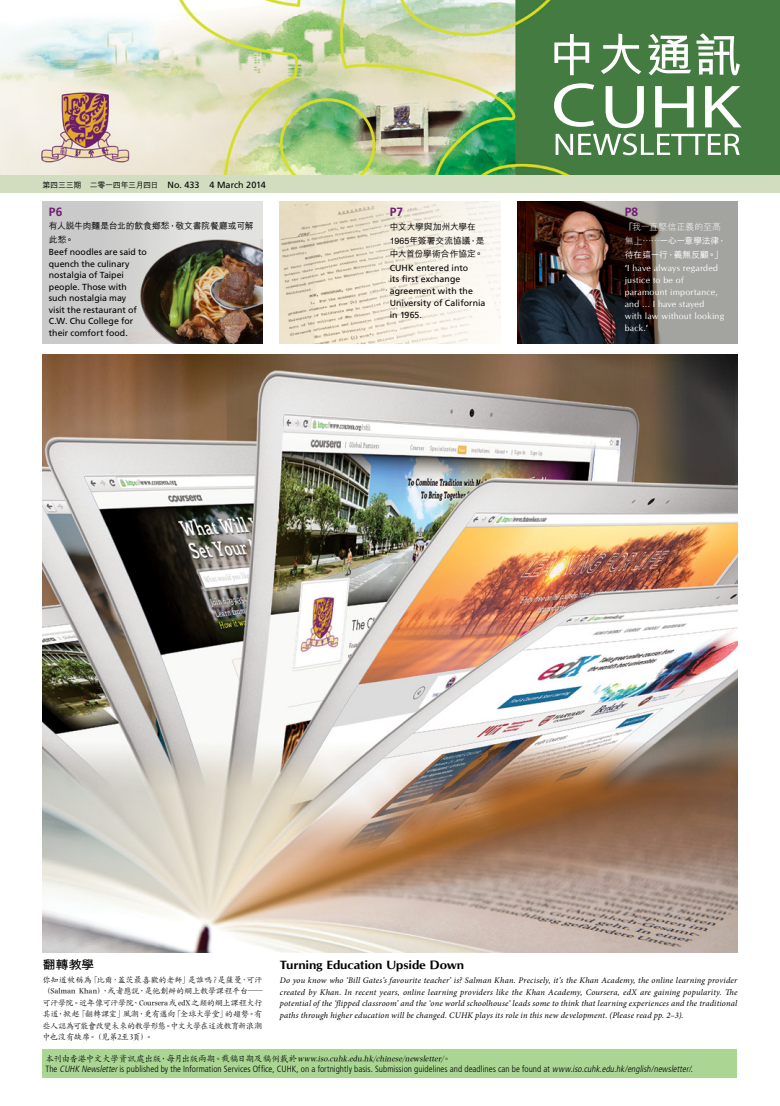
<style>
.page{position:relative;width:780px;height:1106px;background:#fff}
.page>*{position:absolute;margin:0;border:0;box-sizing:border-box;transform-origin:0 0}
.t1{font:700 12px "CG Omega";letter-spacing:-.01em;color:#000;scale:1.1 1}
.t2{font:700 12px "Frutiger";color:#6e1e6f}
.t3{font:700 12px "M Hei HK";color:#000;scale:1.1 1}
.t4{font:300 condensed 9px "Frutiger";letter-spacing:.005em;color:#000}
.t5{font:italic 500 9px "M Kai HK";color:#000}
.t6{font:9px "Frutiger";letter-spacing:.005em;color:#000}
.t7{font:300 9px "M Hei HK";letter-spacing:-.015em;color:#fff}
.t8{font:8.8px/11.5px "Frutiger";color:#000}
.t9{font:8.8px/11.9px "CG Omega";letter-spacing:.025em;color:#fff}
.t10{font:500 8.8px/13.6px "M Hei HK";letter-spacing:-.015em;color:#000}
.t11{font:500 8.8px/13.6px "M Hei HK";letter-spacing:-.015em;color:#fff}
.t12{font:italic 8.5px/11.5px "Minion Pro";letter-spacing:.02em;color:#000;text-align:justify}
.t13{font:500 8.5px/11.5px "M Kai HK";letter-spacing:-.085em;color:#000;text-align:justify}
.s1{font-family:"M Hei HK";font-weight:500;font-size:8px}
.s2{font-weight:500;font-size:8.8px}
.s3{font-weight:300;font-size:9px}
.s4{font-family:"Frutiger"}
.s5{font-style:normal}
.s6{font-style:italic}
</style>
<div class="page">
<img style="left:517px;top:201px;width:220px;height:142px">
<img style="left:43px;top:201px;width:220px;height:142px">
<img style="left:0;top:0;width:780px;height:176px">
<svg style="left:554px;top:33px;width:186px;height:43px"></svg>
<svg style="left:554px;top:83px;width:187px;height:72px"></svg>
<img style="left:280px;top:201px;width:220px;height:142px">
<div style="left:43px;top:1049px;width:694px;height:28px;background:#abd593"></div>
<img style="left:43px;top:354px;width:694px;height:598px">
<div style="left:0;top:176px;width:780px;height:17px;background:#d2ddc0"></div>
<p class="t6" style="left:43px;top:179px;width:225px"><span class="s1">第四三三期　二零一四年三月四日</span> No. 433 4 March 2014</p>
<h1 class="t2" style="left:49px;top:205px;width:15px">P6</h1>
<p class="t10" style="left:49px;top:218px;width:206px">有人說牛肉麵是台北的飲食鄉愁，敬文書院餐廳或可解此愁。</p>
<p class="t8" style="left:49px;top:246px;width:99px">Beef noodles are said to quench the culinary nostalgia of Taipei people. Those with such nostalgia may<br>visit the restaurant of<br>C.W. Chu College for their comfort food.</p>
<h1 class="t2" style="left:389px;top:205px;width:15px">P7</h1>
<p class="t10" style="left:389px;top:219px;width:96px">中文大學與加州大學在<br>1965年簽署交流協議，是中大首份學術合作協定。</p>
<p class="t8" style="left:389px;top:261px;width:97px;line-height:11.9px">CUHK entered into<br>its first exchange agreement with the<br>University of California in 1965.</p>
<h1 class="t2" style="left:624px;top:205px;width:15px">P8</h1>
<p class="t7" style="left:624px;top:221px;width:98px"><span class="s2">「</span>我一直堅信正義的至高</p>
<p class="t11" style="left:624px;top:233px;width:103px"><span class="s3">無上……</span>一心一意學法律，待在這一行，義無反顧。」</p>
<p class="t9" style="left:624px;top:262px;width:101px"><span class="s4">‘</span>I have always regarded justice to be of paramount importance, and … I have stayed<br>with law without looking back.<span class="s4">’</span></p>
<h1 class="t3" style="left:43px;top:955px;width:49px">翻轉教學</h1>
<p class="t13" style="left:43px;top:973px;width:222px">你知道被稱為「比爾．蓋茨最喜歡的老師」是誰嗎？是薩曼．可汗（Salman Khan），或者應說，是他創辦的網上教學課程平台─可汗學院。近年像可汗學院、Coursera 或 edX 之類的網上課程大行其道，掀起「翻轉課室」風潮，更有邁向「全球大學堂」的趨勢。有些人認為可能會改變未來的教學形態。中文大學在這波教育新浪潮中也沒有缺席。（見第2至3頁）。</p>
<h1 class="t1" style="left:280px;top:957px;width:169px">Turning Education Upside Down</h1>
<p class="t12" style="left:280px;top:974px;width:459px">Do you know who ‘Bill Gates’s favourite teacher’ is? Salman Khan. Precisely, it’s the Khan Academy, the online learning provider created by Khan. In recent years, online learning providers like the Khan Academy, Coursera, edX are gaining popularity. The potential of the ‘flipped classroom’ and the ‘one world schoolhouse’ leads some to think that learning experiences and the traditional paths through higher education will be changed. CUHK plays its role in this new development. (Please read pp. 2–3).</p>
<p class="t5" style="left:45px;top:1052px;width:407px"><span class="s5">本刊由香港中文大學資訊處出版，每月出版兩期。截稿日期及稿例載於</span>www.iso.cuhk.edu.hk/chinese/newsletter/<span class="s5">。</span></p>
<p class="t4" style="left:45px;top:1063px;width:649px">The <span class="s6">CUHK Newsletter</span>is published by the Information Services Office, CUHK, on a fortnightly basis. Submission guidelines and deadlines can be found at <span class="s6">www.iso.cuhk.edu.hk/english/newsletter/</span>.</p>
</div>
